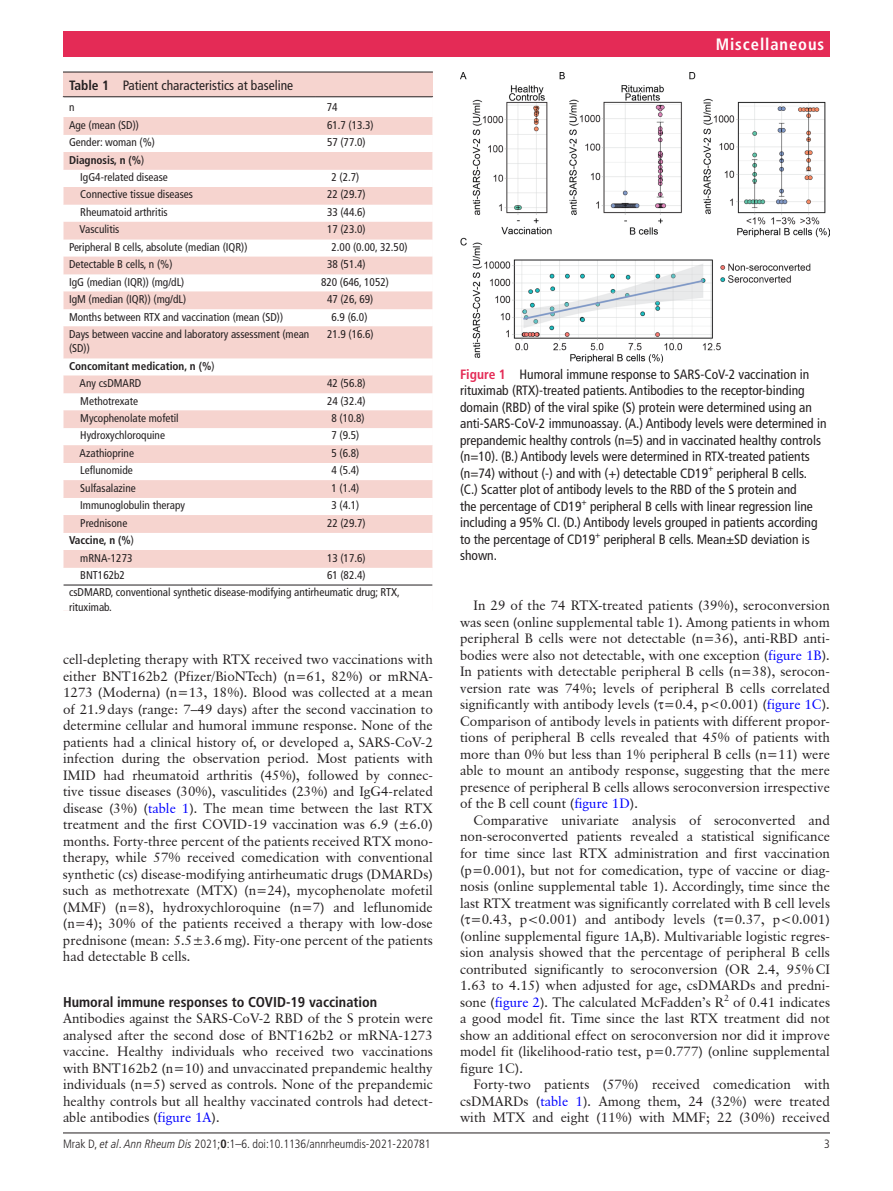
<style>
.page{position:relative;width:893px;height:1191px;background:#fff}
.page>*{position:absolute;margin:0;border:0;box-sizing:border-box;transform-origin:0 0}
.t1{font:700 condensed 16.5px "Frutiger LT Pro";letter-spacing:.055em;color:#fff}
.t2{font:700 condensed 14.25px "Frutiger LT Pro";color:#231f20}
.t3{font:13.5px/16.5px "Classical Garamond BT";color:#231f20;text-align:justify}
.t4{font:condensed 13.5px/16.5px "Frutiger LT Pro";color:#231f20}
.t5{font:300 condensed 12px "Frutiger LT Pro";color:#231f20}
.t6{font:condensed 11.25px/17.4px "Frutiger LT Pro";color:#231f20}
.t7{font:700 condensed 11.25px/17.4px "Frutiger LT Pro";color:#231f20}
.s1{font-weight:700}
.s2{font-weight:400}
.s3{color:#00f}
.s4{font-weight:700;color:#e42b56}
.s5{font-style:italic}
</style>
<div class="page">
<hr style="left:63px;top:1132px;width:767px;height:1px;background:#231f20">
<div style="left:63px;top:31px;width:767px;height:25px;background:#e42b56"></div>
<div style="left:63px;top:72px;width:370px;height:538px;background:#f6d4cf"></div>
<hr style="left:63px;top:72px;width:370px;height:1px;background:#231f20">
<div style="left:64px;top:97px;width:369px;height:513px;background:#fff"></div>
<svg style="left:64px;top:117px;width:369px;height:450px"></svg>
<hr style="left:63px;top:96px;width:252px;height:1px;background:#231f20">
<hr style="left:315px;top:96px;width:118px;height:1px;background:#231f20">
<hr style="left:63px;top:584px;width:252px;height:1px;background:#231f20">
<hr style="left:315px;top:584px;width:118px;height:1px;background:#231f20">
<svg style="left:63px;top:97px;width:1px;height:229px"></svg>
<hr style="left:63px;top:326px;width:1px;height:32px;background:#fff">
<svg style="left:63px;top:358px;width:1px;height:252px"></svg>
<img style="left:460px;top:72px;width:370px;height:290px">
<p class="t4" style="left:69px;top:78px;width:226px"><span class="s1">Table 1</span> Patient characteristics at baseline</p>
<p class="t6" style="left:69px;top:99px;width:7px">n</p>
<p class="t6" style="left:327px;top:99px;width:12px">74</p>
<p class="t6" style="left:69px;top:116px;width:71px">Age (mean (SD))</p>
<p class="t6" style="left:327px;top:116px;width:48px">61.7 (13.3)</p>
<p class="t6" style="left:69px;top:134px;width:88px">Gender: woman (%)</p>
<p class="t6" style="left:327px;top:134px;width:40px">57 (77.0)</p>
<p class="t6" style="left:80px;top:151px;width:89px;text-indent:-11px"><span class="s1">Diagnosis, n (%</span>)<br>IgG4-related disease</p>
<p class="t6" style="left:331px;top:168px;width:29px">2 (2.7)</p>
<p class="t6" style="left:80px;top:186px;width:114px">Connective tissue diseases</p>
<p class="t6" style="left:327px;top:186px;width:40px">22 (29.7)</p>
<p class="t6" style="left:80px;top:203px;width:89px">Rheumatoid arthritis</p>
<p class="t6" style="left:327px;top:203px;width:40px">33 (44.6)</p>
<p class="t6" style="left:80px;top:221px;width:41px">Vasculitis</p>
<p class="t6" style="left:327px;top:221px;width:40px">17 (23.0)</p>
<p class="t6" style="left:69px;top:238px;width:180px">Peripheral B cells, absolute (median (IQR))</p>
<p class="t6" style="left:331px;top:238px;width:78px">2.00 (0.00, 32.50)</p>
<p class="t6" style="left:69px;top:256px;width:105px">Detectable B cells, n (%)</p>
<p class="t6" style="left:327px;top:256px;width:40px">38 (51.4)</p>
<p class="t6" style="left:69px;top:273px;width:117px">IgG (median (IQR)) (mg/dL)</p>
<p class="t6" style="left:321px;top:273px;width:69px">820 (646, 1052)</p>
<p class="t6" style="left:69px;top:290px;width:119px">IgM (median (IQR)) (mg/dL)</p>
<p class="t6" style="left:327px;top:290px;width:48px">47 (26, 69)</p>
<p class="t6" style="left:69px;top:308px;width:216px">Months between RTX and vaccination (mean (SD))</p>
<p class="t6" style="left:331px;top:308px;width:37px">6.9 (6.0)</p>
<p class="t6" style="left:69px;top:327px;width:242px;line-height:14.2px">Days between vaccine and laboratory assessment (mean (SD))</p>
<p class="t6" style="left:327px;top:325px;width:48px">21.9 (16.6)</p>
<p class="t7" style="left:80px;top:357px;width:136px;text-indent:-11px">Concomitant medication, n (%<span class="s2">)<br>Any csDMARD</span></p>
<p class="t6" style="left:327px;top:374px;width:40px">42 (56.8)</p>
<p class="t6" style="left:80px;top:392px;width:59px">Methotrexate</p>
<p class="t6" style="left:327px;top:392px;width:40px">24 (32.4)</p>
<p class="t6" style="left:80px;top:409px;width:100px">Mycophenolate mofetil</p>
<p class="t6" style="left:331px;top:409px;width:35px">8 (10.8)</p>
<p class="t6" style="left:80px;top:427px;width:86px">Hydroxychloroquine</p>
<p class="t6" style="left:331px;top:427px;width:29px">7 (9.5)</p>
<p class="t6" style="left:80px;top:444px;width:56px">Azathioprine</p>
<p class="t6" style="left:331px;top:444px;width:29px">5 (6.8)</p>
<p class="t6" style="left:80px;top:462px;width:54px">Leflunomide</p>
<p class="t6" style="left:331px;top:462px;width:29px">4 (5.4)</p>
<p class="t6" style="left:80px;top:479px;width:57px">Sulfasalazine</p>
<p class="t6" style="left:331px;top:479px;width:29px">1 (1.4)</p>
<p class="t6" style="left:80px;top:497px;width:106px">Immunoglobulin therapy</p>
<p class="t6" style="left:331px;top:497px;width:29px">3 (4.1)</p>
<p class="t6" style="left:80px;top:514px;width:49px">Prednisone</p>
<p class="t6" style="left:327px;top:514px;width:40px">22 (29.7)</p>
<p class="t7" style="left:69px;top:531px;width:66px;text-align:right">Vaccine, n (%<span class="s2">) mRNA-1273</span></p>
<p class="t6" style="left:327px;top:549px;width:40px">13 (17.6)</p>
<p class="t6" style="left:69px;top:566px;width:332px;text-indent:258px">61 (82.4) csDMARD, conventional synthetic disease-modifying antirheumatic drug; RTX,</p>
<p class="t6" style="left:69px;top:598px;width:44px">rituximab.</p>
<p class="t6" style="left:80px;top:566px;width:46px">BNT162b2</p>
<p class="t3" style="left:63px;top:651px;width:371px">cell-depleting therapy with RTX received two vaccinations with either BNT162b2 (Pfizer/BioNTech) (n=61, 82%) or mRNA-1273 (Moderna) (n=13, 18%). Blood was collected at a mean of 21.9days (range: 7–49 days) after the second vaccination to determine cellular and humoral immune response. None of the patients had a clinical history of, or developed a, SARS-CoV-2 infection during the observation period. Most patients with IMID had rheumatoid arthritis (45%), followed by connec&shy;tive tissue diseases (30%), vasculitides (23%) and IgG4-related disease (3%) (<span class="s3">table 1</span>). The mean time between the last RTX treatment and the first COVID-19 vaccination was 6.9 (±6.0) months. Forty-three percent of the patients received RTX mono&shy;therapy, while 57% received comedication with conventional synthetic (cs) disease-modifying antirheumatic drugs (DMARDs) such as methotrexate (MTX) (n=24), mycophenolate mofetil (MMF) (n=8), hydroxychloroquine (n=7) and leflunomide (n=4); 30% of the patients received a therapy with low-dose prednisone (mean: 5.5±3.6mg). Fity-one percent of the patients had detectable B cells.</p>
<p class="t2" style="left:63px;top:993px;width:316px">Humoral immune responses to COVID-19 vaccination</p>
<p class="t3" style="left:63px;top:1010px;width:371px">Antibodies against the SARS-CoV-2 RBD of the S protein were analysed after the second dose of BNT162b2 or mRNA-1273 vaccine. Healthy individuals who received two vaccinations with BNT162b2 (n=10) and unvaccinated prepandemic healthy individuals (n=5) served as controls. None of the prepandemic healthy controls but all healthy vaccinated controls had detect&shy;able antibodies (<span class="s3">figure 1A</span>).</p>
<p class="t1" style="left:716px;top:34px;width:110px">Miscellaneous</p>
<p class="t4" style="left:460px;top:366px;width:368px"><span class="s4">Figure 1</span> Humoral immune response to SARS-CoV-2 vaccination in rituximab (RTX)-treated patients. Antibodies to the receptor-binding domain (RBD) of the viral spike (S) protein were determined using an anti-SARS-CoV-2 immunoassay. (A.) Antibody levels were determined in prepandemic healthy controls (n=5) and in vaccinated healthy controls (n=10). (B.) Antibody levels were determined in RTX-treated patients (n=74) without (-) and with (+) detectable CD19<sup>+</sup> peripheral B cells. (C.) Scatter plot of antibody levels to the RBD of the S protein and<br>the percentage of CD19<sup>+</sup> peripheral B cells with linear regression line including a 95% CI. (D.) Antibody levels grouped in patients according to the percentage of CD19<sup>+</sup> peripheral B cells. Mean±SD deviation is shown.</p>
<p class="t3" style="left:460px;top:597px;width:371px;text-indent:14px">In 29 of the 74 RTX-treated patients (39%), seroconversion was seen (online supplemental table 1). Among patients in whom peripheral B cells were not detectable (n=36), anti-RBD anti&shy;bodies were also not detectable, with one exception (<span class="s3">figure 1B</span>).<br>In patients with detectable peripheral B cells (n=38), serocon&shy;version rate was 74%; levels of peripheral B cells correlated significantly with antibody levels ( =0.4, p&lt;0.001) (<span class="s3">figure 1C</span>).<br>Comparison of antibody levels in patients with different propor&shy;tions of peripheral B cells revealed that 45% of patients with more than 0% but less than 1% peripheral B cells (n=11) were able to mount an antibody response, suggesting that the mere presence of peripheral B cells allows seroconversion irrespective of the B cell count (<span class="s3">figure 1D</span>).</p>
<p class="t3" style="left:460px;top:812px;width:371px;text-indent:14px">Comparative univariate analysis of seroconverted and non-seroconverted patients revealed a statistical significance for time since last RTX administration and first vaccination (p=0.001), but not for comedication, type of vaccine or diag&shy;nosis (online supplemental table 1). Accordingly, time since the last RTX treatment was significantly correlated with B cell levels ( =0.43, p&lt;0.001) and antibody levels ( =0.37, p&lt;0.001) (online supplemental figure 1A,B). Multivariable logistic regres&shy;sion analysis showed that the percentage of peripheral B cells contributed significantly to seroconversion (OR 2.4, 95%CI 1.63 to 4.15) when adjusted for age, csDMARDs and predni&shy;sone (<span class="s3">figure 2</span>). The calculated McFadden’s R<sup>2</sup> of 0.41 indicates a good model fit. Time since the last RTX treatment did not show an additional effect on seroconversion nor did it improve model fit (likelihood-ratio test, p=0.777) (online supplemental figure 1C).</p>
<p class="t3" style="left:460px;top:1076px;width:371px;text-indent:14px">Forty-two patients (57%) received comedication with csDMARDs (<span class="s3">table 1</span>). Among them, 24 (32%) were treated with MTX and eight (11%) with MMF; 22 (30%) received</p>
<p class="t5" style="left:63px;top:1136px;width:369px">Mrak D, <span class="s5">et al</span>. <span class="s5">Ann Rheum Dis</span> 2021;<span class="s1">0</span>:1–6. doi:10.1136/annrheumdis-2021-220781</p>
<p class="t5" style="left:824px;top:1136px;width:7px">3</p>
</div>
